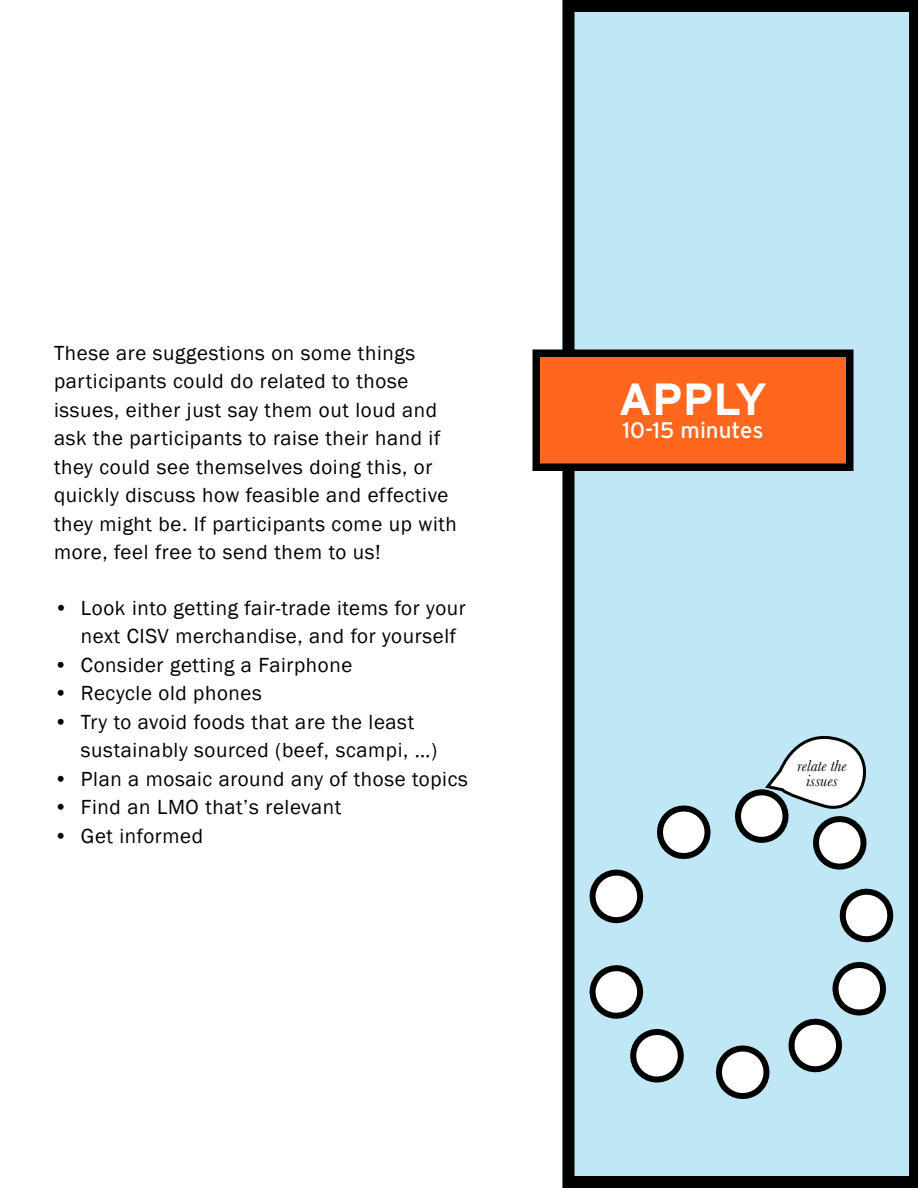
<style>
.page{position:relative;width:918px;height:1188px;background:#fff}
.page>*{position:absolute;margin:0;border:0;box-sizing:border-box;transform-origin:0 0}
.t1{font:700 45px "Interstate";color:#fff}
.t2{font:22.5px "Interstate";color:#fff}
.t3{font:21px/28.5px "Franklin Gothic";letter-spacing:.03em;color:#000}
.t4{font:italic 16.5px/15px "Baskerville";color:#000;text-align:center}
</style>
<div class="page">
<svg style="left:562px;top:0;width:356px;height:1188px;background:#accfdb"></svg>
<div style="left:532px;top:350px;width:322px;height:121px;background:#ff671f;border:8px solid #000"></div>
<svg style="left:585px;top:798px;width:133px;height:129px"></svg>
<svg style="left:586px;top:961px;width:102px;height:125px"></svg>
<svg style="left:833px;top:889px;width:67px;height:60px"></svg>
<svg style="left:709px;top:957px;width:182px;height:149px;background:#b6d3de"></svg>
<svg style="left:732px;top:726px;width:155px;height:151px"></svg>
<p class="t3" style="left:54px;top:339px;width:404px">These are suggestions on some things participants could do related to those issues, either just say them out loud and ask the participants to raise their hand if they could see themselves doing this, or quickly discuss how feasible and effective they might be. If participants come up with more, feel free to send them to us!</p>
<p class="t3" style="left:81px;top:594px;width:386px;text-indent:-27px">• Look into getting fair-trade items for your next CISV merchandise, and for yourself</p>
<p class="t3" style="left:54px;top:651px;width:300px">• Consider getting a Fairphone</p>
<p class="t3" style="left:54px;top:680px;width:210px">• Recycle old phones</p>
<p class="t3" style="left:81px;top:708px;width:358px;text-indent:-27px">• Try to avoid foods that are the least sustainably sourced (beef, scampi, …)</p>
<p class="t3" style="left:54px;top:765px;width:415px">• Plan a mosaic around any of those topics</p>
<p class="t3" style="left:54px;top:794px;width:289px">• Find an LMO that’s relevant</p>
<p class="t3" style="left:54px;top:822px;width:151px">• Get informed</p>
<h1 class="t1" style="left:619px;top:374px;width:150px">APPLY</h1>
<p class="t2" style="left:623px;top:418px;width:143px">10-15 minutes</p>
<p class="t4" style="left:797px;top:758px;width:51px">relate the issues</p>
</div>
